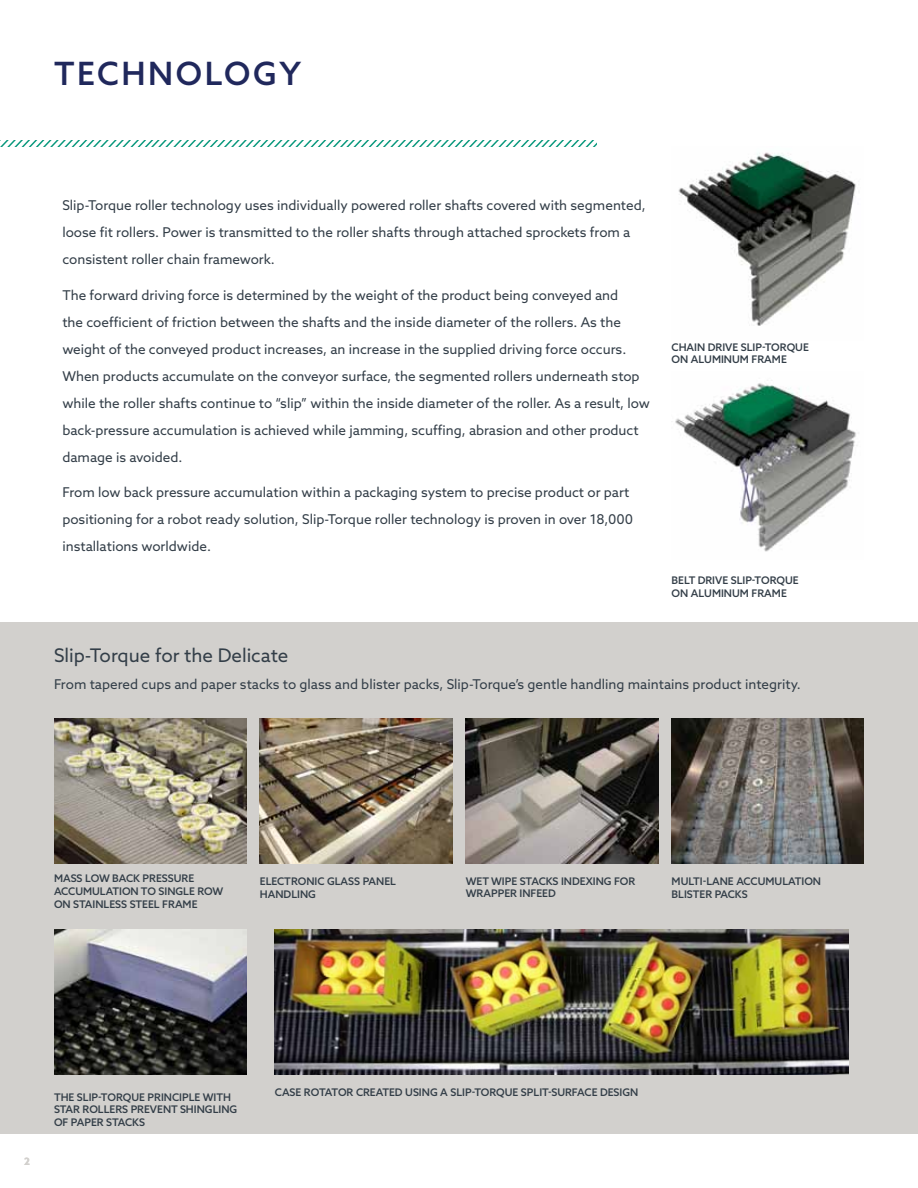
<style>
.page{position:relative;width:918px;height:1188px;background:#fff}
.page>*{position:absolute;margin:0;border:0;box-sizing:border-box;transform-origin:0 0}
.t1{font:500 32.1px "Azo Sans";letter-spacing:.08em;color:#20285c}
.t2{font:18.75px "Azo Sans";color:#333e48}
.t3{font:13.5px/27px "Azo Sans";color:#333e48}
.t4{font:500 10.5px/12.6px "Azo Sans";color:#333e48}
.t5{font:700 10.2px "Azo Sans";color:#d2d0cd}
</style>
<div class="page">
<div style="left:0;top:623px;width:918px;height:511px;background:#d2d0cd"></div>
<img style="left:678px;top:152px;width:178px;height:174px">
<svg style="left:0;top:140px;width:597px;height:7px"></svg>
<img style="left:675px;top:383px;width:182px;height:169px">
<img style="left:54px;top:929px;width:192px;height:145px">
<img style="left:275px;top:929px;width:574px;height:145px">
<img style="left:54px;top:718px;width:192px;height:145px">
<img style="left:260px;top:718px;width:192px;height:146px">
<img style="left:466px;top:718px;width:192px;height:146px">
<img style="left:672px;top:718px;width:192px;height:146px">
<h1 class="t1" style="left:54px;top:52px;width:248px">TECHNOLOGY</h1>
<p class="t3" style="left:62px;top:191px;width:585px">Slip-Torque roller technology uses individually powered roller shafts covered with segmented, loose fit rollers. Power is transmitted to the roller shafts through attached sprockets from a consistent roller chain framework.</p>
<p class="t3" style="left:62px;top:281px;width:589px">The forward driving force is determined by the weight of the product being conveyed and<br>the coefficient of friction between the shafts and the inside diameter of the rollers. As the weight of the conveyed product increases, an increase in the supplied driving force occurs.<br>When products accumulate on the conveyor surface, the segmented rollers underneath stop while the roller shafts continue to “slip” within the inside diameter of the roller. As a result, low back-pressure accumulation is achieved while jamming, scuffing, abrasion and other product damage is avoided.</p>
<p class="t3" style="left:62px;top:479px;width:572px">From low back pressure accumulation within a packaging system to precise product or part positioning for a robot ready solution, Slip-Torque roller technology is proven in over 18,000 installations worldwide.</p>
<p class="t4" style="left:672px;top:341px;width:15px">CHAIN</p>
<p class="t4" style="left:708px;top:341px;width:66px">DRIVE SLIP-TORQUE</p>
<p class="t4" style="left:672px;top:353px;width:28px">ON ALU</p>
<p class="t4" style="left:712px;top:353px;width:75px">MINUM FRAME</p>
<p class="t4" style="left:672px;top:574px;width:92px;text-indent:26px">DRIVE SLIP-TORQUE<br>ON ALU</p>
<p class="t4" style="left:672px;top:574px;width:7px">BELT</p>
<p class="t4" style="left:712px;top:587px;width:75px">MINUM FRAME</p>
<h2 class="t2" style="left:54px;top:643px;width:236px">Slip-Torque for the Delicate</h2>
<p class="t3" style="left:54px;top:670px;width:748px">From tapered cups and paper stacks to glass and blister packs, Slip-Torque’s gentle handling maintains product integrity.</p>
<p class="t4" style="left:54px;top:872px;width:8px">MASS</p>
<p class="t4" style="left:85px;top:872px;width:65px">LOW BACK PRESSURE</p>
<p class="t4" style="left:54px;top:885px;width:9px">ACCU</p>
<p class="t4" style="left:83px;top:885px;width:17px">MULATION</p>
<p class="t4" style="left:141px;top:885px;width:25px">TO SINGLE</p>
<p class="t4" style="left:197px;top:885px;width:27px">ROW</p>
<p class="t4" style="left:54px;top:897px;width:33px">ON STAINLESS</p>
<p class="t4" style="left:130px;top:897px;width:13px">STEEL</p>
<p class="t4" style="left:162px;top:897px;width:8px">FRA</p>
<p class="t4" style="left:183px;top:897px;width:15px">ME</p>
<p class="t4" style="left:260px;top:875px;width:14px">ELECTRONIC</p>
<p class="t4" style="left:327px;top:875px;width:8px">GLASS</p>
<p class="t4" style="left:363px;top:875px;width:8px">PANEL</p>
<p class="t4" style="left:260px;top:887px;width:8px">HANDLING</p>
<p class="t4" style="left:466px;top:875px;width:42px">WET WIPE</p>
<p class="t4" style="left:520px;top:875px;width:8px">STAC</p>
<p class="t4" style="left:546px;top:875px;width:23px">KS INDE</p>
<p class="t4" style="left:586px;top:875px;width:14px">XING</p>
<p class="t4" style="left:614px;top:875px;width:15px">FOR</p>
<p class="t4" style="left:466px;top:887px;width:19px">WRAPPER</p>
<p class="t4" style="left:520px;top:887px;width:24px">INFEED</p>
<p class="t4" style="left:672px;top:875px;width:7px">MULTI</p>
<p class="t4" style="left:703px;top:875px;width:12px">-LANE</p>
<p class="t4" style="left:736px;top:875px;width:9px">ACCU</p>
<p class="t4" style="left:766px;top:875px;width:17px">MULATION</p>
<p class="t4" style="left:672px;top:887px;width:14px">BLISTER</p>
<p class="t4" style="left:715px;top:887px;width:8px">PAC</p>
<p class="t4" style="left:735px;top:887px;width:14px">KS</p>
<p class="t5" style="left:24px;top:1154px;width:7px">2</p>
<p class="t4" style="left:54px;top:1091px;width:8px">THE</p>
<p class="t4" style="left:77px;top:1091px;width:7px">SLIP</p>
<p class="t4" style="left:98px;top:1091px;width:11px">-TORQUE</p>
<p class="t4" style="left:148px;top:1091px;width:7px">PRINCIPLE</p>
<p class="t4" style="left:203px;top:1091px;width:18px">WITH</p>
<p class="t4" style="left:54px;top:1103px;width:8px">STAR</p>
<p class="t4" style="left:83px;top:1103px;width:8px">ROLLERS</p>
<p class="t4" style="left:131px;top:1103px;width:8px">PRE</p>
<p class="t4" style="left:150px;top:1103px;width:15px">VENT</p>
<p class="t4" style="left:180px;top:1103px;width:8px">SHINGLING</p>
<p class="t4" style="left:54px;top:1116px;width:25px">OF PAPER</p>
<p class="t4" style="left:106px;top:1116px;width:8px">STAC</p>
<p class="t4" style="left:132px;top:1116px;width:14px">KS</p>
<p class="t4" style="left:275px;top:1086px;width:8px">CASE</p>
<p class="t4" style="left:304px;top:1086px;width:8px">ROTATOR</p>
<p class="t4" style="left:356px;top:1086px;width:8px">CREATED</p>
<p class="t4" style="left:405px;top:1086px;width:8px">USING</p>
<p class="t4" style="left:440px;top:1086px;width:17px">A SLIP</p>
<p class="t4" style="left:472px;top:1086px;width:11px">-TORQUE</p>
<p class="t4" style="left:521px;top:1086px;width:7px">SPLIT</p>
<p class="t4" style="left:548px;top:1086px;width:12px">-SUR</p>
<p class="t4" style="left:572px;top:1086px;width:13px">FACE</p>
<p class="t4" style="left:600px;top:1086px;width:8px">DESIGN</p>
</div>
